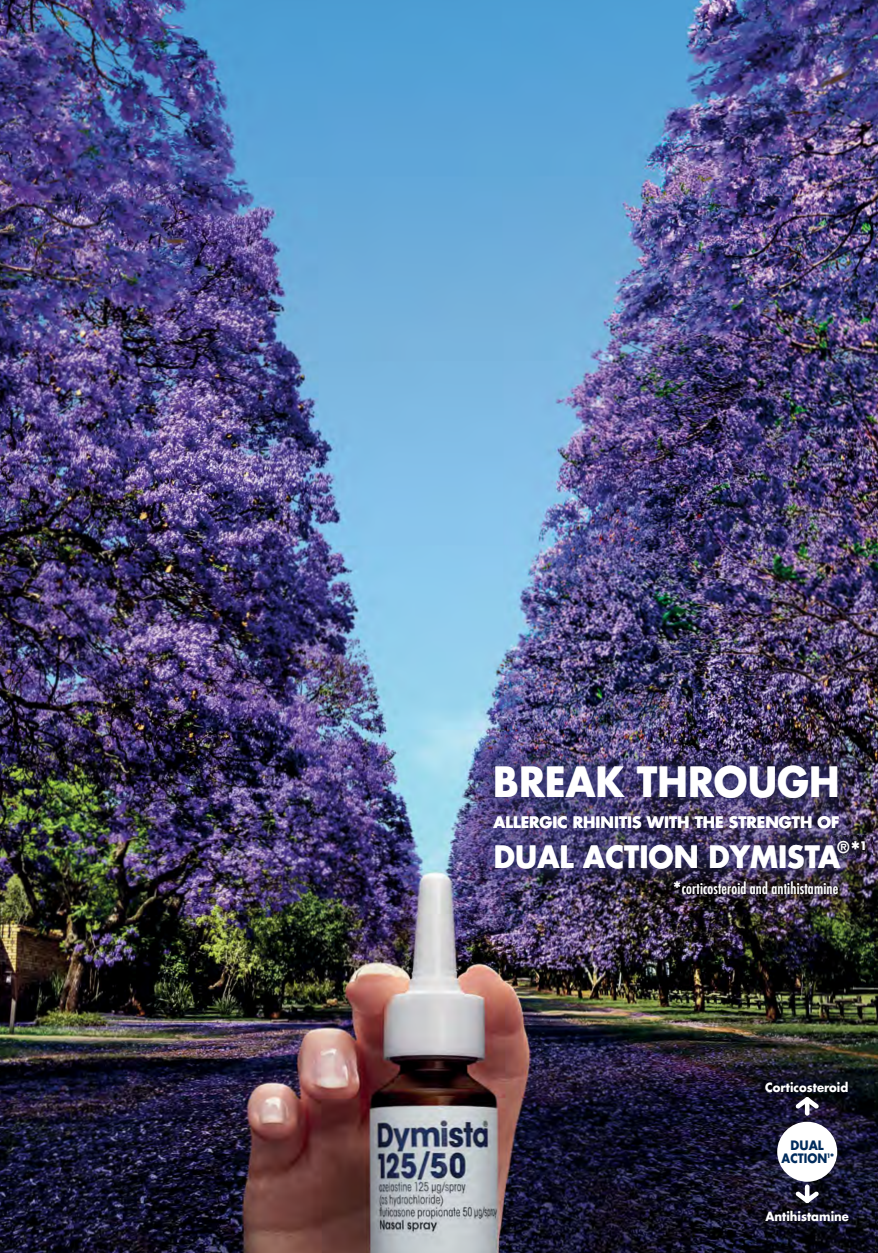
<style>
.page{position:relative;width:878px;height:1253px;background:#fff}
.page>*{position:absolute;margin:0;border:0;box-sizing:border-box;transform-origin:0 0}
.t1{font:700 40.5px "Futura LT";color:#fff;scale:.94 1}
.t2{font:700 29.85px "Futura LT";color:#fff;scale:.95 1}
.t3{font:700 15.75px "Futura LT";color:#fff;scale:.95 1}
.t4{font:700 15.3px "Futura LT";color:#fff}
.t5{font:500 condensed 15px "Futura";letter-spacing:.01em;color:#fff}
.t6{font:700 12.6px "Futura LT";color:#002b5c;scale:.89 1}
.t7{font:700 12.6px "Futura LT";color:#002b5c;scale:.94 1}
.t8{font:700 12.3px "Futura LT";color:#fff;scale:.94 1}
.s1{font-size:23.55px}
.s2{font-family:"Futura LT";font-weight:700;font-stretch:normal;font-size:18px}
.s3{font-size:10.35px}
</style>
<div class="page">
<img style="left:0;top:0;width:878px;height:1253px">
<svg style="left:795px;top:1097px;width:23px;height:18px"></svg>
<svg style="left:796px;top:1184px;width:23px;height:19px"></svg>
<div style="left:777px;top:1122px;width:60px;height:60px;background:#fff;border-radius:50%"></div>
<img style="left:661px;top:888px;width:190px;height:20px">
<img style="left:475px;top:745px;width:403px;height:143px">
<svg style="left:670px;top:877px;width:172px;height:21px;background:#2f2734"></svg>
<h1 class="t1" style="left:493px;top:755px;width:370px">BREAK THROUGH</h1>
<p class="t4" style="left:493px;top:812px;width:347px">ALLERGIC RHINITIS WITH THE STRENGTH OF</p>
<h2 class="t2" style="left:494px;top:836px;width:366px">DUAL ACTION DYMISTA</h2>
<p class="t3" style="left:837px;top:836px;width:33px">®<span class="s1">*</span><sup>1</sup></p>
<p class="t5" style="left:673px;top:879px;width:167px"><span class="s2">*</span>corticosteroid and antihistamine</p>
<p class="t8" style="left:765px;top:1079px;width:90px">Corticosteroid</p>
<p class="t7" style="left:790px;top:1137px;width:37px">DUAL</p>
<p class="t6" style="left:781px;top:1149px;width:61px">ACTION<sup>1</sup><span class="s3">*</span></p>
<p class="t8" style="left:765px;top:1208px;width:90px">Antihistamine</p>
</div>
